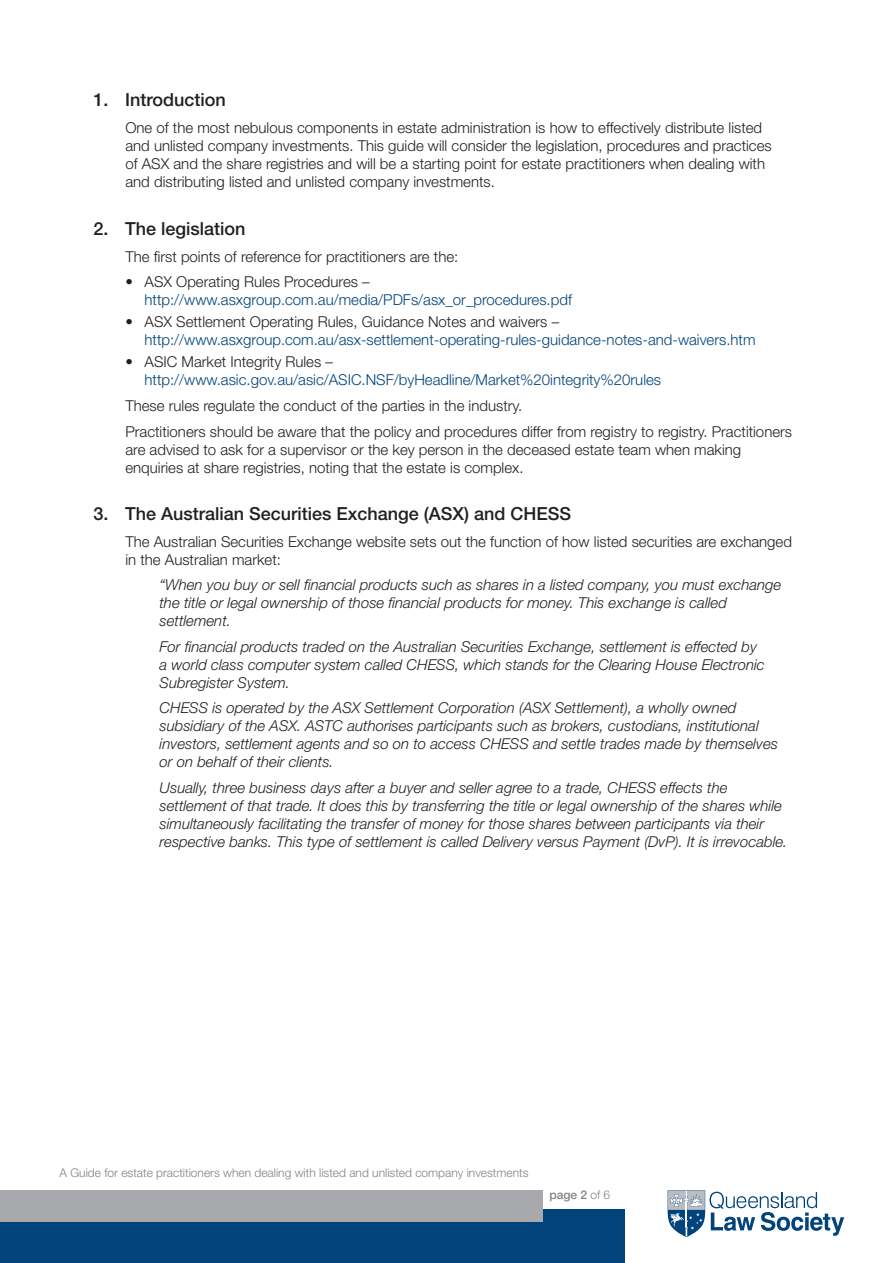
<style>
.page{position:relative;width:893px;height:1263px;background:#fff}
.page>*{position:absolute;margin:0;border:0;box-sizing:border-box;transform-origin:0 0}
.t1{font:500 18px "Helvetica Neue LT Std";color:#231f20}
.t2{font:italic 300 15px/18px "Helvetica Neue LT Std";color:#231f20}
.t3{font:300 15px/18px "Helvetica Neue LT Std";color:#231f20}
.t4{font:300 15px "Helvetica Neue LT Std";color:#00447b}
.t5{font:300 12px "Helvetica Neue LT Std";color:#808285}
.t6{font:500 12px "Helvetica Neue LT Std";color:#808285}
.s1{font-weight:300}
</style>
<div class="page">
<svg style="left:668px;top:1190px;width:176px;height:47px"></svg>
<div style="left:0;top:1209px;width:624px;height:54px;background:#00447b"></div>
<div style="left:0;top:1190px;width:542px;height:32px;background:#a8a9ad"></div>
<p class="t1" style="left:94px;top:89px;width:134px">1. Introduction</p>
<p class="t3" style="left:125px;top:119px;width:648px">One of the most nebulous components in estate administration is how to effectively distribute listed and unlisted company investments. This guide will consider the legislation, procedures and practices of ASX and the share registries and will be a starting point for estate practitioners when dealing with and distributing listed and unlisted company investments.</p>
<p class="t1" style="left:94px;top:217px;width:153px">2. The legislation</p>
<p class="t3" style="left:125px;top:247px;width:334px">The first points of reference for practitioners are the:</p>
<p class="t3" style="left:125px;top:272px;width:246px">• ASX Operating Rules Procedures –</p>
<p class="t4" style="left:145px;top:290px;width:429px">http://www.asxgroup.com.au/media/PDFs/asx_or_procedures.pdf</p>
<p class="t3" style="left:125px;top:312px;width:435px">• ASX Settlement Operating Rules, Guidance Notes and waivers –</p>
<p class="t4" style="left:145px;top:330px;width:612px">http://www.asxgroup.com.au/asx-settlement-operating-rules-guidance-notes-and-waivers.htm</p>
<p class="t3" style="left:125px;top:352px;width:209px">• ASIC Market Integrity Rules –</p>
<p class="t4" style="left:145px;top:370px;width:518px">http://www.asic.gov.au/asic/ASIC.NSF/byHeadline/Market%20integrity%20rules</p>
<p class="t3" style="left:125px;top:393px;width:668px;line-height:25.5px">These rules regulate the conduct of the parties in the industry.<br>Practitioners should be aware that the policy and procedures differ from registry to registry. Practitioners</p>
<p class="t3" style="left:125px;top:440px;width:617px">are advised to ask for a supervisor or the key person in the deceased estate team when making enquiries at share registries, noting that the estate is complex.</p>
<p class="t1" style="left:94px;top:502px;width:479px">3. The Australian Securities Exchange (ASX) and CHESS</p>
<p class="t3" style="left:125px;top:532px;width:668px">The Australian Securities Exchange website sets out the function of how listed securities are exchanged in the Australian market:</p>
<p class="t2" style="left:160px;top:576px;width:623px">“When you buy or sell financial products such as shares in a listed company, you must exchange the title or legal ownership of those financial products for money. This exchange is called settlement.</p>
<p class="t2" style="left:160px;top:637px;width:607px">For financial products traded on the Australian Securities Exchange, settlement is effected by a world class computer system called CHESS, which stands for the Clearing House Electronic<br>Subregister System.</p>
<p class="t2" style="left:160px;top:699px;width:620px">CHESS is operated by the ASX Settlement Corporation (ASX Settlement), a wholly owned subsidiary of the ASX. ASTC authorises participants such as brokers, custodians, institutional investors, settlement agents and so on to access CHESS and settle trades made by themselves or on behalf of their clients.</p>
<p class="t2" style="left:160px;top:778px;width:629px">Usually, three business days after a buyer and seller agree to a trade, CHESS effects the settlement of that trade. It does this by transferring the title or legal ownership of the shares while simultaneously facilitating the transfer of money for those shares between participants via their respective banks. This type of settlement is called Delivery versus Payment (DvP). It is irrevocable.</p>
<p class="t5" style="left:60px;top:1165px;width:470px">A Guide for estate practitioners when dealing with listed and unlisted company investments</p>
<p class="t6" style="left:549px;top:1187px;width:62px">page 2 <span class="s1">of 6</span></p>
</div>
